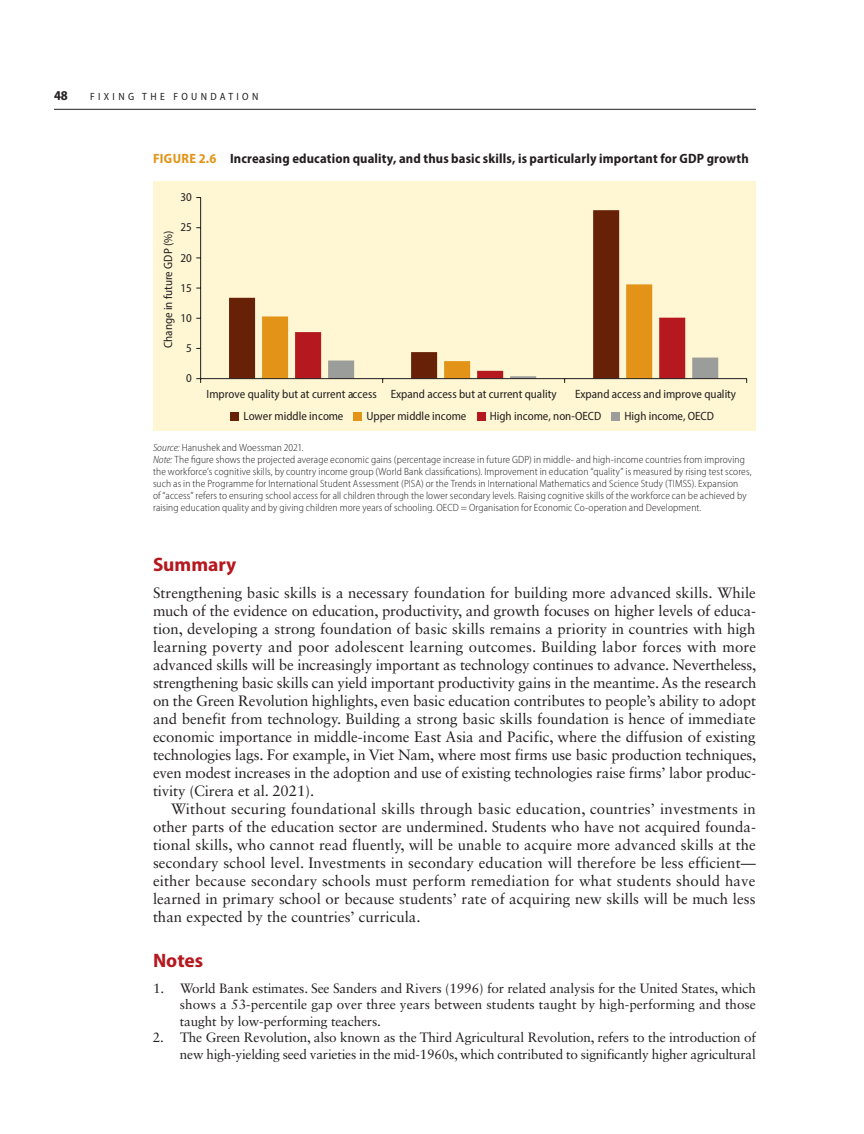
<style>
.page{position:relative;width:864px;height:1134px;background:#fff}
.page>*{position:absolute;margin:0;border:0;box-sizing:border-box;transform-origin:0 0}
.A_head{font:700 semi-condensed 19.5px "Myriad Pro";color:#b5181e;scale:1.07 1}
.Body_text_first{font:15px/18px "Sabon LT Std";letter-spacing:-.01em;color:#231f20;text-align:justify}
.Body_text_next{font:15px/18px "Sabon LT Std";color:#231f20;text-align:justify}
.Note_text{font:13.5px/16.5px "Sabon LT Std";letter-spacing:-.01em;color:#231f20;text-align:justify}
.Figure_title{font:700 semi-condensed 13.5px "Myriad Pro";letter-spacing:.01em;color:#231f20}
.t1{font:semi-condensed 12px "Myriad Pro";color:#231f20}
.Table_sourceline__-F{font:300 semi-condensed 10.5px/12px "Myriad Pro";letter-spacing:.01em;color:#231f20}
.t2{font:semi-condensed 10.5px "Myriad Pro";letter-spacing:.32em;color:#231f20}
.s1{color:#e39418}
.s2{font-style:italic}
</style>
<div class="page">
<hr style="left:54px;top:109px;width:702px;height:1px;background:#231f20">
<div style="left:153px;top:181px;width:603px;height:250px;background:#fff6d3"></div>
<svg style="left:229px;top:210px;width:390px;height:168px"></svg>
<hr style="left:200px;top:198px;width:1px;height:181px;background:#231f20">
<hr style="left:201px;top:378px;width:546px;height:1px;background:#231f20">
<svg style="left:196px;top:378px;width:5px;height:5px"></svg>
<svg style="left:262px;top:284px;width:456px;height:99px"></svg>
<div style="left:230px;top:412px;width:9px;height:9px;background:#662107"></div>
<div style="left:354px;top:412px;width:8px;height:9px;background:#e39418"></div>
<div style="left:477px;top:412px;width:8px;height:9px;background:#b5181e"></div>
<div style="left:612px;top:412px;width:8px;height:9px;background:#9a9d99"></div>
<p class="Figure_title" style="left:54px;top:87px;width:15px">48</p>
<p class="t2" style="left:90px;top:90px;width:170px">FIXING THE FOUNDATION</p>
<p class="Figure_title" style="left:153px;top:150px;width:597px"><span class="s1">FIGURE 2.6</span> Increasing education quality, and thus basic skills, is particularly important for GDP growth</p>
<p class="t1" style="left:180px;top:190px;width:13px">30</p>
<p class="t1" style="left:180px;top:220px;width:13px">25</p>
<p class="t1" style="left:161px;top:348px;width:119px;rotate:-90deg">Change in future GDP (%)</p>
<p class="t1" style="left:180px;top:250px;width:13px">20</p>
<p class="t1" style="left:180px;top:281px;width:13px">15</p>
<p class="t1" style="left:180px;top:311px;width:13px">10</p>
<p class="t1" style="left:186px;top:341px;width:7px">5</p>
<p class="t1" style="left:186px;top:371px;width:7px">0</p>
<p class="t1" style="left:207px;top:387px;width:351px">Improve quality but at current access Expand access but at current quality</p>
<p class="t1" style="left:575px;top:387px;width:163px">Expand access and improve quality</p>
<p class="t1" style="left:243px;top:408px;width:101px">Lower middle income</p>
<p class="t1" style="left:366px;top:408px;width:101px">Upper middle income</p>
<p class="t1" style="left:490px;top:408px;width:113px">High income, non-OECD</p>
<p class="t1" style="left:624px;top:408px;width:91px">High income, OECD</p>
<p class="Table_sourceline__-F" style="left:153px;top:442px;width:152px"><span class="s2">Source:</span> Hanushek and Woessman 2021.</p>
<p class="Table_sourceline__-F" style="left:153px;top:454px;width:600px"><span class="s2">Note:</span> The figure shows the projected average economic gains (percentage increase in future GDP) in middle- and high-income countries from improving the workforce’s cognitive skills, by country income group (World Bank classifications). Improvement in education “quality” is measured by rising test scores, such as in the Programme for International Student Assessment (PISA) or the Trends in International Mathematics and Science Study (TIMSS). Expansion<br>of “access” refers to ensuring school access for all children through the lower secondary levels. Raising cognitive skills of the workforce can be achieved by raising education quality and by giving children more years of schooling. OECD = Organisation for Economic Co-operation and Development.</p>
<p class="A_head" style="left:153px;top:552px;width:79px">Summary</p>
<p class="Body_text_first" style="left:153px;top:584px;width:605px">Strengthening basic skills is a necessary foundation for building more advanced skills. While much of the evidence on education, productivity, and growth focuses on higher levels of educa&shy;tion, developing a strong foundation of basic skills remains a priority in countries with high learning poverty and poor adolescent learning outcomes. Building labor forces with more advanced skills will be increasingly important as technology continues to advance. Nevertheless, strengthening basic skills can yield important productivity gains in the meantime. As the research on the Green Revolution highlights, even basic education contributes to people’s ability to adopt and benefit from technology. Building a strong basic skills foundation is hence of immediate economic importance in middle-income East Asia and Pacific, where the diffusion of existing technologies lags. For example, in Viet Nam, where most firms use basic production techniques, even modest increases in the adoption and use of existing technologies raise firms’ labor produc&shy;tivity (Cirera et al. 2021).</p>
<p class="Body_text_next" style="left:153px;top:800px;width:604px;text-indent:18px">Without securing foundational skills through basic education, countries’ investments in other parts of the education sector are undermined. Students who have not acquired founda&shy;tional skills, who cannot read fluently, will be unable to acquire more advanced skills at the secondary school level. Investments in secondary education will therefore be less efficient— either because secondary schools must perform remediation for what students should have learned in primary school or because students’ rate of acquiring new skills will be much less than expected by the countries’ curricula.</p>
<p class="A_head" style="left:153px;top:948px;width:48px">Notes</p>
<p class="Note_text" style="left:180px;top:980px;width:578px;text-indent:-27px">1. World Bank estimates. See Sanders and Rivers (1996) for related analysis for the United States, which shows a 53-percentile gap over three years between students taught by high-performing and those taught by low-performing teachers.</p>
<p class="Note_text" style="left:153px;top:1029px;width:605px;text-align:right">2. The Green Revolution, also known as the Third Agricultural Revolution, refers to the introduction of new high-yielding seed varieties in the mid-1960s, which contributed to significantly higher agricultural</p>
</div>
